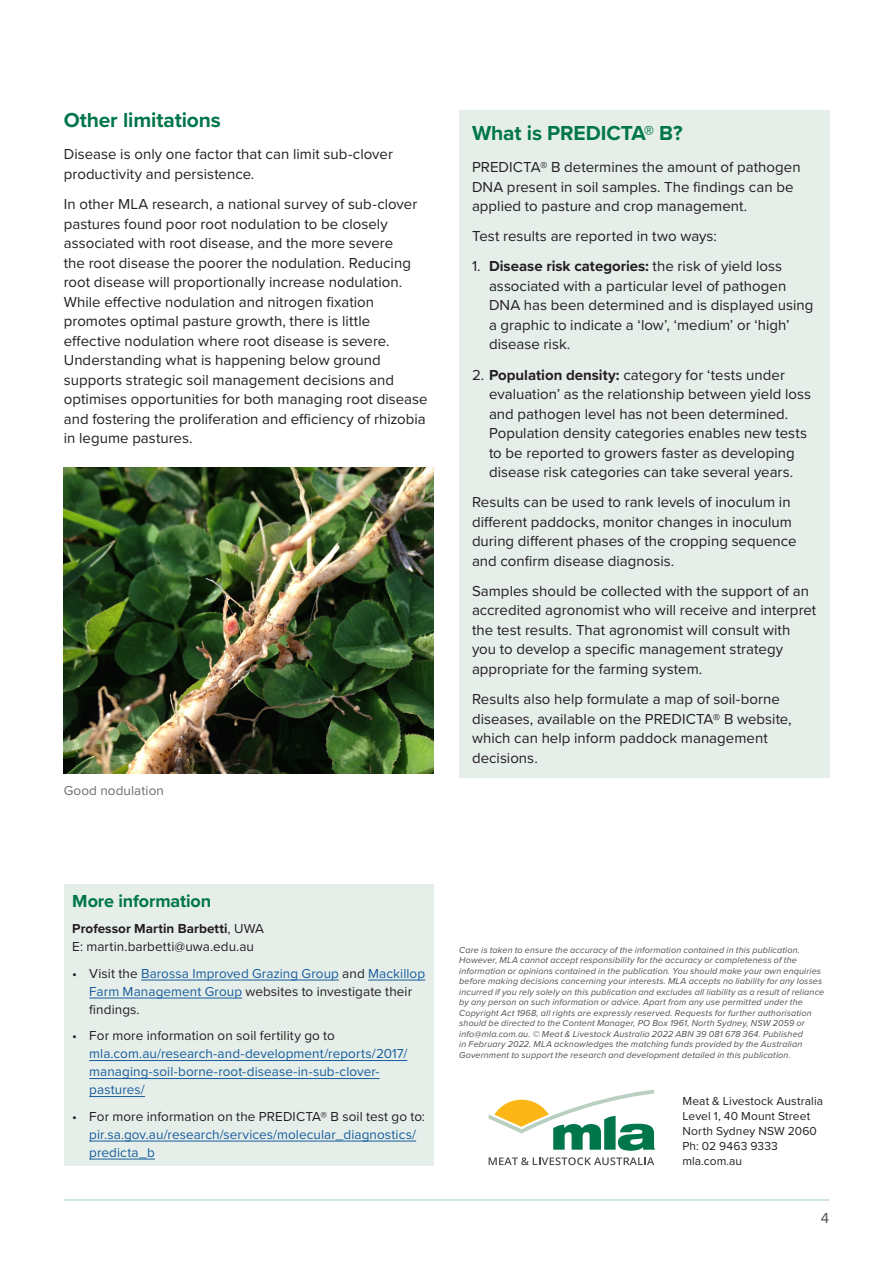
<style>
.page{position:relative;width:893px;height:1263px;background:#fff}
.page>*{position:absolute;margin:0;border:0;box-sizing:border-box;transform-origin:0 0}
.Heading_14pt{font:700 21px "Proxima Nova";letter-spacing:-.005em;color:#00764a}
.Heading_12pt{font:700 18px "Proxima Nova";letter-spacing:-.005em;color:#00764a}
.Body{font:15px/19.5px "Proxima Nova";color:#231f20}
.t1{font:15px "Proxima Nova";color:#4d4f54}
.t2{font:13.5px/18px "Proxima Nova";letter-spacing:.005em;color:#175d9e}
.Table_copy{font:13.5px "Proxima Nova";letter-spacing:.005em;color:#231f20}
.Table_copy-2{font:700 13.5px "Proxima Nova";letter-spacing:.005em;color:#231f20}
.Figure{font:13.5px "Proxima Nova";letter-spacing:.005em;color:#6c6d70}
.Body-2{font:12px "Proxima Nova";letter-spacing:.01em;color:#231f20}
.disclaimer{font:italic 9px/10.5px "Proxima Nova";letter-spacing:.015em;color:#4d4f54}
.s1{font-weight:700}
.s2{font-weight:400}
.s3{color:#231f20}
</style>
<div class="page">
<hr style="left:64px;top:1199px;width:765px;height:2px;background:#00764a">
<svg style="left:489px;top:1090px;width:166px;height:61px"></svg>
<svg style="left:489px;top:1157px;width:165px;height:8px"></svg>
<div style="left:64px;top:884px;width:370px;height:281px;background:#e6eee9"></div>
<hr style="left:141px;top:980px;width:198px;height:1px;background:#175d9e">
<hr style="left:368px;top:980px;width:57px;height:1px;background:#175d9e">
<hr style="left:89px;top:998px;width:153px;height:1px;background:#175d9e">
<hr style="left:89px;top:1060px;width:318px;height:1px;background:#175d9e">
<hr style="left:89px;top:1078px;width:291px;height:1px;background:#175d9e">
<hr style="left:89px;top:1096px;width:56px;height:1px;background:#175d9e">
<hr style="left:89px;top:1141px;width:327px;height:1px;background:#175d9e">
<hr style="left:89px;top:1159px;width:66px;height:1px;background:#175d9e">
<div style="left:459px;top:111px;width:371px;height:667px;background:#e6eee9"></div>
<img style="left:64px;top:468px;width:370px;height:306px">
<p class="Heading_14pt" style="left:64px;top:104px;width:159px">Other limitations</p>
<p class="Body" style="left:64px;top:144px;width:331px">Disease is only one factor that can limit sub-clover productivity and persistence.</p>
<p class="Body" style="left:64px;top:194px;width:365px">In other MLA research, a national survey of sub‑clover pastures found poor root nodulation to be closely associated with root disease, and the more severe<br>the root disease the poorer the nodulation. Reducing root disease will proportionally increase nodulation.<br>While effective nodulation and nitrogen fixation promotes optimal pasture growth, there is little effective nodulation where root disease is severe.<br>Understanding what is happening below ground supports strategic soil management decisions and optimises opportunities for both managing root disease and fostering the proliferation and efficiency of rhizobia in legume pastures.</p>
<p class="Figure" style="left:64px;top:780px;width:102px">Good nodulation</p>
<p class="Heading_14pt" style="left:472px;top:117px;width:212px">What is PREDICTA® B?</p>
<p class="Body" style="left:472px;top:157px;width:330px">PREDICTA® B determines the amount of pathogen<br>DNA present in soil samples. The findings can be applied to pasture and crop management.</p>
<p class="Body" style="left:472px;top:226px;width:246px">Test results are reported in two ways:</p>
<p class="Body" style="left:489px;top:256px;width:326px;text-indent:-17px">1. <span class="s1">Disease risk categories:</span> the risk of yield loss associated with a particular level of pathogen DNA has been determined and is displayed using a graphic to indicate a ‘low’, ‘medium’ or ‘high’ disease risk.</p>
<p class="Body" style="left:489px;top:364px;width:324px;text-indent:-17px">2. <span class="s1">Population density:</span> category for ‘tests under evaluation’ as the relationship between yield loss and pathogen level has not been determined.<br>Population density categories enables new tests to be reported to growers faster as developing disease risk categories can take several years.</p>
<p class="Body" style="left:472px;top:492px;width:326px">Results can be used to rank levels of inoculum in different paddocks, monitor changes in inoculum during different phases of the cropping sequence and confirm disease diagnosis.</p>
<p class="Body" style="left:472px;top:580px;width:346px">Samples should be collected with the support of an accredited agronomist who will receive and interpret the test results. That agronomist will consult with you to develop a specific management strategy appropriate for the farming system.</p>
<p class="Body" style="left:472px;top:689px;width:321px">Results also help formulate a map of soil-borne diseases, available on the PREDICTA® B website, which can help inform paddock management decisions.</p>
<p class="Heading_12pt" style="left:72px;top:887px;width:140px">More information</p>
<p class="Table_copy-2" style="left:72px;top:919px;width:193px">Professor Martin Barbetti<span class="s2">, UWA</span></p>
<p class="Table_copy" style="left:72px;top:937px;width:183px">E: martin.barbetti@uwa.edu.au</p>
<p class="t2" style="left:89px;top:964px;width:337px;text-indent:-17px"><span class="s3">• Visit the</span> Barossa Improved Grazing Group <span class="s3">and</span> Mackillop<br>Farm Management Group <span class="s3">websites to investigate their findings.</span></p>
<p class="t2" style="left:89px;top:1026px;width:320px;text-indent:-17px"><span class="s3">• For more information on soil fertility go to </span>mla.com.au/research-and-development/reports/2017/ managing-soil-borne-root-disease-in-sub-clover&shy;pastures/</p>
<p class="t2" style="left:89px;top:1107px;width:337px;text-indent:-17px"><span class="s3">• For more information on the PREDICTA® B soil test go to: </span>pir.sa.gov.au/research/services/molecular_diagnostics/ predicta_b</p>
<p class="disclaimer" style="left:459px;top:944px;width:367px">Care is taken to ensure the accuracy of the information contained in this publication.<br>However, MLA cannot accept responsibility for the accuracy or completeness of the information or opinions contained in the publication. You should make your own enquiries before making decisions concerning your interests. MLA accepts no liability for any losses incurred if you rely solely on this publication and excludes all liability as a result of reliance by any person on such information or advice. Apart from any use permitted under the Copyright Act 1968, all rights are expressly reserved. Requests for further authorisation should be directed to the Content Manager, PO Box 1961, North Sydney, NSW 2059 or info@mla.com.au. © Meat &amp; Livestock Australia 2022 ABN 39 081 678 364. Published<br>in February 2022. MLA acknowledges the matching funds provided by the Australian Government to support the research and development detailed in this publication.</p>
<p class="Body-2" style="left:682px;top:1092px;width:142px">Meat &amp; Livestock Australia</p>
<p class="Body-2" style="left:682px;top:1107px;width:129px">Level 1, 40 Mount Street</p>
<p class="Body-2" style="left:682px;top:1122px;width:136px">North Sydney NSW 2060</p>
<p class="Body-2" style="left:682px;top:1137px;width:97px">Ph: 02 9463 9333</p>
<p class="Body-2" style="left:682px;top:1152px;width:61px">mla.com.au</p>
<p class="t1" style="left:821px;top:1207px;width:10px">4</p>
</div>
